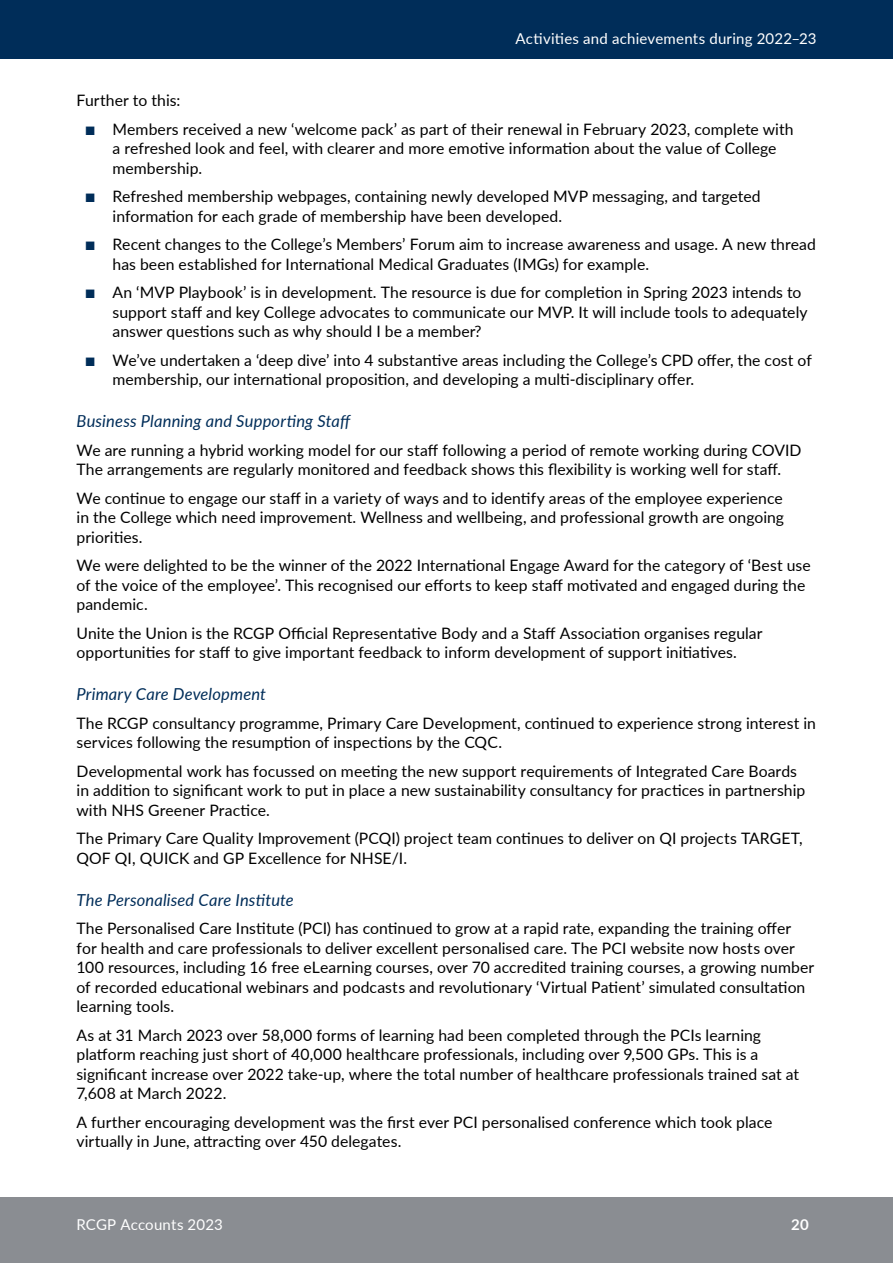
<style>
.page{position:relative;width:893px;height:1263px;background:#fff}
.page>*{position:absolute;margin:0;border:0;box-sizing:border-box;transform-origin:0 0}
.Section_subhead_b{font:italic 16.5px "Lato";letter-spacing:.01em;color:#002d59}
.Main_text{font:15.75px/19.5px "Lato";letter-spacing:.005em;color:#000}
.Bullet_list{font:15.75px/19.5px "Lato";letter-spacing:.005em;color:#000}
.t1{font:15px "Lato";letter-spacing:.015em;color:#fff}
.t2{font:700 15px "Lato";color:#fff}
.s1{font-family:"Free Sans";font-size:12px;color:#002d59}
</style>
<div class="page">
<div style="left:0;top:0;width:893px;height:59px;background:#002d59"></div>
<div style="left:0;top:1198px;width:893px;height:65px;background:#8a8d92"></div>
<p class="t1" style="left:516px;top:28px;width:302px">Activities and achievements during 2022–23</p>
<p class="Main_text" style="left:77px;top:90px;width:105px">Further to this:</p>
<p class="Bullet_list" style="left:113px;top:119px;width:683px;text-indent:-27px"><span class="s1">■</span> Members received a new ‘welcome pack’ as part of their renewal in February 2023, complete with a refreshed look and feel, with clearer and more emotive information about the value of College membership.</p>
<p class="Bullet_list" style="left:113px;top:186px;width:650px;text-indent:-27px"><span class="s1">■</span> Refreshed membership webpages, containing newly developed MVP messaging, and targeted information for each grade of membership have been developed.</p>
<p class="Bullet_list" style="left:113px;top:234px;width:705px;text-indent:-27px"><span class="s1">■</span> Recent changes to the College’s Members’ Forum aim to increase awareness and usage. A new thread has been established for International Medical Graduates (IMGs) for example.</p>
<p class="Bullet_list" style="left:113px;top:282px;width:696px;text-indent:-27px"><span class="s1">■</span> An ‘MVP Playbook’ is in development. The resource is due for completion in Spring 2023 intends to support staff and key College advocates to communicate our MVP. It will include tools to adequately answer questions such as why should I be a member?</p>
<p class="Bullet_list" style="left:113px;top:350px;width:701px;text-indent:-27px"><span class="s1">■</span> We’ve undertaken a ‘deep dive’ into 4 substantive areas including the College’s CPD offer, the cost of membership, our international proposition, and developing a multi-disciplinary offer.</p>
<h4 class="Section_subhead_b" style="left:77px;top:409px;width:276px">Business Planning and Supporting Staff</h4>
<p class="Main_text" style="left:77px;top:440px;width:726px">We are running a hybrid working model for our staff following a period of remote working during COVID<br>The arrangements are regularly monitored and feedback shows this flexibility is working well for staff.</p>
<p class="Main_text" style="left:77px;top:488px;width:709px;text-align:justify">We continue to engage our staff in a variety of ways and to identify areas of the employee experience in the College which need improvement. Wellness and wellbeing, and professional growth are ongoing priorities.</p>
<p class="Main_text" style="left:77px;top:555px;width:736px">We were delighted to be the winner of the 2022 International Engage Award for the category of ‘Best use of the voice of the employee’. This recognised our efforts to keep staff motivated and engaged during the pandemic.</p>
<p class="Main_text" style="left:77px;top:623px;width:687px">Unite the Union is the RCGP Official Representative Body and a Staff Association organises regular opportunities for staff to give important feedback to inform development of support initiatives.</p>
<h4 class="Section_subhead_b" style="left:77px;top:682px;width:191px">Primary Care Development</h4>
<p class="Main_text" style="left:77px;top:713px;width:741px">The RCGP consultancy programme, Primary Care Development, continued to experience strong interest in services following the resumption of inspections by the CQC.</p>
<p class="Main_text" style="left:77px;top:761px;width:730px">Developmental work has focussed on meeting the new support requirements of Integrated Care Boards in addition to significant work to put in place a new sustainability consultancy for practices in partnership with NHS Greener Practice.</p>
<p class="Main_text" style="left:77px;top:828px;width:728px">The Primary Care Quality Improvement (PCQI) project team continues to deliver on QI projects TARGET,<br>QOF QI, QUICK and GP Excellence for NHSE/I.</p>
<h4 class="Section_subhead_b" style="left:77px;top:888px;width:219px">The Personalised Care Institute</h4>
<p class="Main_text" style="left:77px;top:918px;width:739px">The Personalised Care Institute (PCI) has continued to grow at a rapid rate, expanding the training offer for health and care professionals to deliver excellent personalised care. The PCI website now hosts over 100 resources, including 16 free eLearning courses, over 70 accredited training courses, a growing number of recorded educational webinars and podcasts and revolutionary ‘Virtual Patient’ simulated consultation learning tools.</p>
<p class="Main_text" style="left:77px;top:1025px;width:724px">As at 31 March 2023 over 58,000 forms of learning had been completed through the PCIs learning platform reaching just short of 40,000 healthcare professionals, including over 9,500 GPs. This is a significant increase over 2022 take-up, where the total number of healthcare professionals trained sat at 7,608 at March 2022.</p>
<p class="Main_text" style="left:77px;top:1112px;width:697px">A further encouraging development was the first ever PCI personalised conference which took place virtually in June, attracting over 450 delegates.</p>
<p class="t1" style="left:77px;top:1214px;width:148px">RCGP Accounts 2023</p>
<p class="t2" style="left:791px;top:1214px;width:19px">20</p>
</div>
